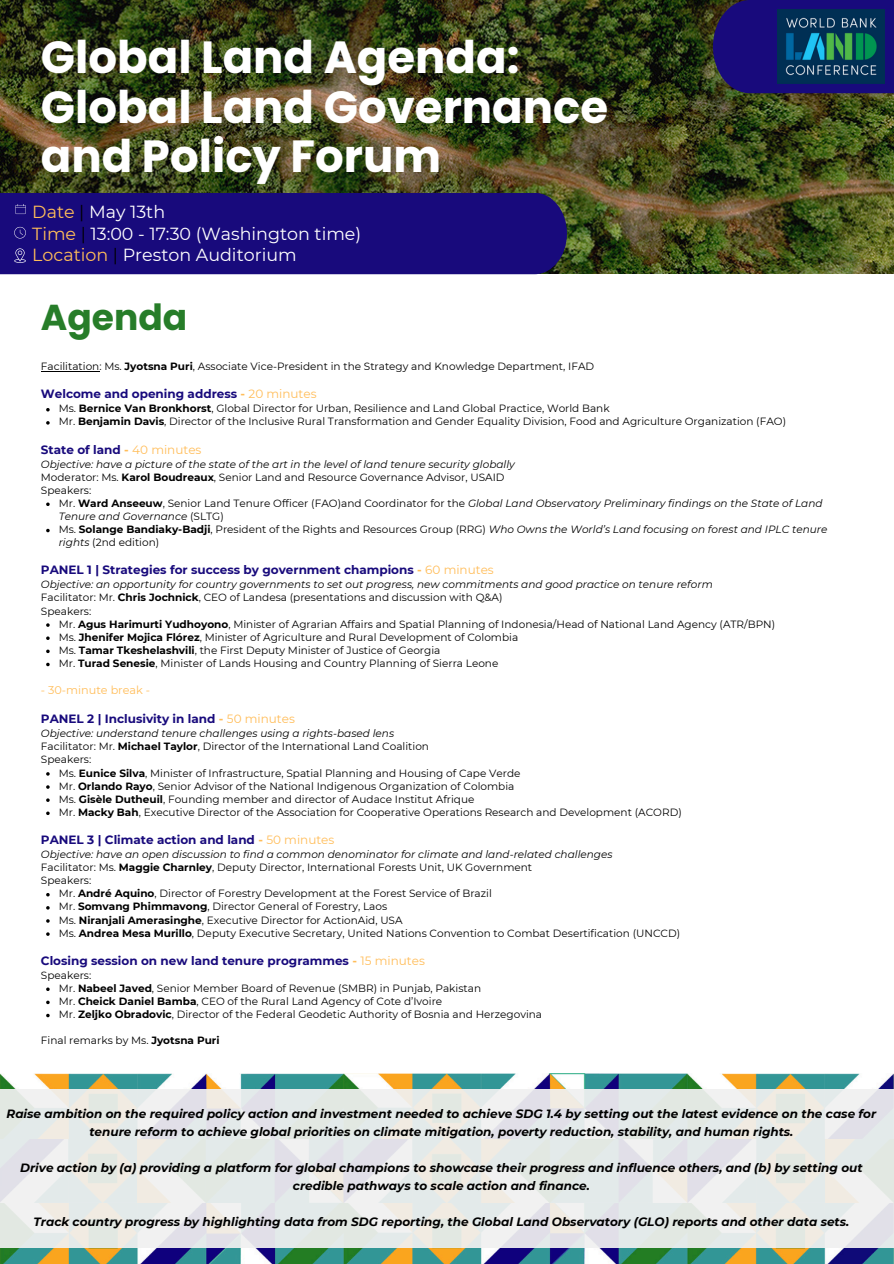
<style>
.page{position:relative;width:894px;height:1264px;background:#fff}
.page>*{position:absolute;margin:0;border:0;box-sizing:border-box;transform-origin:0 0}
.t1{font:700 45px/49.5px "Poppins";color:#fff}
.t2{font:700 36px "Poppins";color:#277d29}
.t3{font:17.4px/21.6px "Montserrat";color:#fff}
.t4{font:italic 700 12px/18px "Montserrat";color:#000;text-align:center}
.t5{font:700 12px "Montserrat";color:#180a7c}
.t6{font:11.25px "Montserrat";color:#ffbd59}
.t7{font:10.5px/13px "Montserrat";color:#000}
.t8{font:italic 10.5px/13px "Montserrat";color:#000}
.s1{color:#ffbd59}
.s2{color:#000}
.s3{font-weight:700}
.s4{font-weight:400;color:#ffbd59}
.s5{font-style:italic}
.s6{font-style:normal}
.s7{font-weight:700;font-style:normal}
</style>
<div class="page">
<img style="left:0;top:0;width:893px;height:274px">
<div style="left:712px;top:0;width:181px;height:93px;background:#180a7c"></div>
<hr style="left:41px;top:371px;width:58px;height:1px;background:#000">
<svg style="left:46px;top:408px;width:4px;height:3px"></svg>
<svg style="left:46px;top:421px;width:4px;height:3px"></svg>
<svg style="left:46px;top:502px;width:4px;height:4px"></svg>
<svg style="left:46px;top:529px;width:4px;height:3px"></svg>
<svg style="left:46px;top:623px;width:4px;height:4px"></svg>
<svg style="left:46px;top:636px;width:4px;height:4px"></svg>
<svg style="left:46px;top:649px;width:4px;height:4px"></svg>
<svg style="left:46px;top:662px;width:4px;height:4px"></svg>
<svg style="left:46px;top:772px;width:4px;height:3px"></svg>
<svg style="left:46px;top:785px;width:4px;height:3px"></svg>
<svg style="left:46px;top:798px;width:4px;height:4px"></svg>
<svg style="left:46px;top:811px;width:4px;height:4px"></svg>
<svg style="left:46px;top:893px;width:4px;height:3px"></svg>
<svg style="left:46px;top:906px;width:4px;height:3px"></svg>
<svg style="left:46px;top:919px;width:4px;height:3px"></svg>
<svg style="left:46px;top:987px;width:4px;height:4px"></svg>
<svg style="left:46px;top:1000px;width:4px;height:4px"></svg>
<svg style="left:46px;top:1013px;width:4px;height:4px"></svg>
<div style="left:0;top:193px;width:567px;height:81px;background:#180a7c"></div>
<svg style="left:14px;top:248px;width:12px;height:15px"></svg>
<svg style="left:14px;top:227px;width:12px;height:11px"></svg>
<svg style="left:15px;top:204px;width:11px;height:10px"></svg>
<img style="left:0;top:1247px;width:893px;height:15px">
<img style="left:0;top:1073px;width:893px;height:16px">
<div style="left:0;top:1089px;width:893px;height:158px;background:linear-gradient(to right,#e7e9e8,#e7e9e8)"></div>
<img style="left:777px;top:10px;width:107px;height:73px">
<p class="t1" style="left:41px;top:33px;width:568px">Global Land Agenda:<br>Global Land Governance and Policy Forum</p>
<p class="t3" style="left:32px;top:201px;width:330px"><span class="s1">Date</span> <span class="s2">|</span> May 13th<br><span class="s1">Time</span> <span class="s2">|</span> 13:00 - 17:30 (Washington time)<br><span class="s1">Location</span> <span class="s2">|</span> Preston Auditorium</p>
<p class="t2" style="left:41px;top:292px;width:148px">Agenda</p>
<p class="t7" style="left:41px;top:360px;width:554px">Facilitation: Ms. <span class="s3">Jyotsna Puri</span>, Associate Vice-President in the Strategy and Knowledge Department, IFAD</p>
<h1 class="t5" style="left:41px;top:387px;width:277px">Welcome and opening address <span class="s1">-</span> <span class="s4">20 minutes</span></h1>
<p class="t7" style="left:59px;top:402px;width:552px">Ms. <span class="s3">Bernice Van Bronkhorst</span>, Global Director for Urban, Resilience and Land Global Practice, World Bank</p>
<p class="t7" style="left:59px;top:415px;width:728px">Mr. <span class="s3">Benjamin Davis</span>, Director of the Inclusive Rural Transformation and Gender Equality Division, Food and Agriculture Organization (FAO)</p>
<p class="t5" style="left:41px;top:442px;width:162px">State of land <span class="s1">-</span> <span class="s4">40 minutes</span></p>
<h3 class="t8" style="left:41px;top:457px;width:475px">Objective: have a picture of the state of the art in the level of land tenure security globally</h3>
<h2 class="t7" style="left:41px;top:470px;width:465px">Moderator: Ms. <span class="s3">Karol Boudreaux</span>, Senior Land and Resource Governance Advisor, USAID</h2>
<p class="t7" style="left:59px;top:483px;width:765px;text-indent:-18px">Speakers:<br>Mr. <span class="s3">Ward Anseeuw</span>, Senior Land Tenure Officer (FAO)and Coordinator for the <span class="s5">Global Land Observatory Preliminary findings on the State of Land</span></p>
<h5 class="t8" style="left:59px;top:509px;width:770px">Tenure and Governance <span class="s6">(SLTG)<br>Ms.</span> <span class="s7">Solange Bandiaky-Badji</span><span class="s6">, President of the Rights and Resources Group (RRG)</span> Who Owns the World’s Land focusing on forest and IPLC tenure</h5>
<p class="t7" style="left:59px;top:536px;width:102px"><span class="s5">rights</span> (2nd edition)</p>
<p class="t5" style="left:41px;top:562px;width:454px">PANEL 1 | Strategies for success by government champions <span class="s1">-</span> <span class="s4">60 minutes</span></p>
<p class="t8" style="left:41px;top:578px;width:673px">Objective: an opportunity for country governments to set out progress, new commitments and good practice on tenure reform<br><span class="s6">Facilitator: Mr.</span> <span class="s7">Chris Jochnick</span><span class="s6">, CEO of Landesa (presentations and discussion with Q&amp;A)</span></p>
<p class="t7" style="left:59px;top:604px;width:717px;text-indent:-18px">Speakers:<br>Mr. <span class="s3">Agus Harimurti Yudhoyono</span>, Minister of Agrarian Affairs and Spatial Planning of Indonesia/Head of National Land Agency (ATR/BPN)</p>
<p class="t7" style="left:59px;top:630px;width:461px">Ms. <span class="s3">Jhenifer Mojica Flórez</span>, Minister of Agriculture and Rural Development of Colombia</p>
<p class="t7" style="left:59px;top:643px;width:383px">Ms. <span class="s3">Tamar Tkeshelashvili</span>, the First Deputy Minister of Justice of Georgia</p>
<p class="t7" style="left:59px;top:656px;width:441px">Mr. <span class="s3">Turad Senesie</span>, Minister of Lands Housing and Country Planning of Sierra Leone</p>
<p class="t6" style="left:41px;top:683px;width:111px">- 30-minute break -</p>
<p class="t5" style="left:41px;top:711px;width:255px">PANEL 2 | Inclusivity in land <span class="s1">-</span> <span class="s4">50 minutes</span></p>
<p class="t8" style="left:41px;top:726px;width:354px">Objective: understand tenure challenges using a rights-based lens</p>
<p class="t7" style="left:41px;top:740px;width:389px">Facilitator: Mr. <span class="s3">Michael Taylor</span>, Director of the International Land Coalition</p>
<p class="t7" style="left:41px;top:753px;width:52px">Speakers:</p>
<p class="t7" style="left:59px;top:766px;width:463px">Ms. <span class="s3">Eunice Silva</span>, Minister of Infrastructure, Spatial Planning and Housing of Cape Verde</p>
<p class="t7" style="left:59px;top:779px;width:457px">Mr. <span class="s3">Orlando Rayo</span>, Senior Advisor of the National Indigenous Organization of Colombia</p>
<p class="t7" style="left:59px;top:792px;width:417px">Ms. <span class="s3">Gisèle Dutheuil</span>, Founding member and director of Audace Institut Afrique</p>
<p class="t7" style="left:59px;top:805px;width:624px">Mr. <span class="s3">Macky Bah</span>, Executive Director of the Association for Cooperative Operations Research and Development (ACORD)</p>
<h5 class="t5" style="left:41px;top:832px;width:295px">PANEL 3 | Climate action and land <span class="s1">-</span> <span class="s4">50 minutes</span></h5>
<p class="t8" style="left:41px;top:847px;width:573px">Objective: have an open discussion to find a common denominator for climate and land-related challenges</p>
<p class="t7" style="left:41px;top:860px;width:492px">Facilitator: Ms. <span class="s3">Maggie Charnley</span>, Deputy Director, International Forests Unit, UK Government</p>
<p class="t7" style="left:41px;top:873px;width:52px">Speakers:</p>
<p class="t7" style="left:59px;top:887px;width:434px">Mr. <span class="s3">André Aquino</span>, Director of Forestry Development at the Forest Service of Brazil</p>
<p class="t7" style="left:59px;top:900px;width:330px">Mr. <span class="s3">Somvang Phimmavong</span>, Director General of Forestry, Laos</p>
<p class="t7" style="left:59px;top:913px;width:345px">Ms. <span class="s3">Niranjali Amerasinghe</span>, Executive Director for ActionAid, USA</p>
<p class="t7" style="left:59px;top:926px;width:623px">Ms. <span class="s3">Andrea Mesa Murillo</span>, Deputy Executive Secretary, United Nations Convention to Combat Desertification (UNCCD)</p>
<p class="t5" style="left:41px;top:953px;width:385px">Closing session on new land tenure programmes <span class="s1">-</span> <span class="s4">15 minutes</span></p>
<p class="t7" style="left:41px;top:968px;width:52px">Speakers:</p>
<p class="t7" style="left:59px;top:981px;width:424px">Mr. <span class="s3">Nabeel Javed</span>, Senior Member Board of Revenue (SMBR) in Punjab, Pakistan</p>
<p class="t7" style="left:59px;top:994px;width:385px">Mr. <span class="s3">Cheick Daniel Bamba</span>, CEO of the Rural Land Agency of Cote d’Ivoire</p>
<p class="t7" style="left:59px;top:1007px;width:485px">Mr. <span class="s3">Zeljko Obradovic</span>, Director of the Federal Geodetic Authority of Bosnia and Herzegovina</p>
<p class="t7" style="left:41px;top:1034px;width:180px">Final remarks by Ms. <span class="s3">Jyotsna Puri</span></p>
<p class="t4" style="left:7px;top:1104px;width:871px">Raise ambition on the required policy action and investment needed to achieve SDG 1.4 by setting out the latest evidence on the case for tenure reform to achieve global priorities on climate mitigation, poverty reduction, stability, and human rights.</p>
<p class="t4" style="left:20px;top:1158px;width:843px">Drive action by (a) providing a platform for global champions to showcase their progress and influence others, and (b) by setting out credible pathways to scale action and finance.</p>
<p class="t4" style="left:33px;top:1212px;width:817px">Track country progress by highlighting data from SDG reporting, the Global Land Observatory (GLO) reports and other data sets.</p>
</div>
